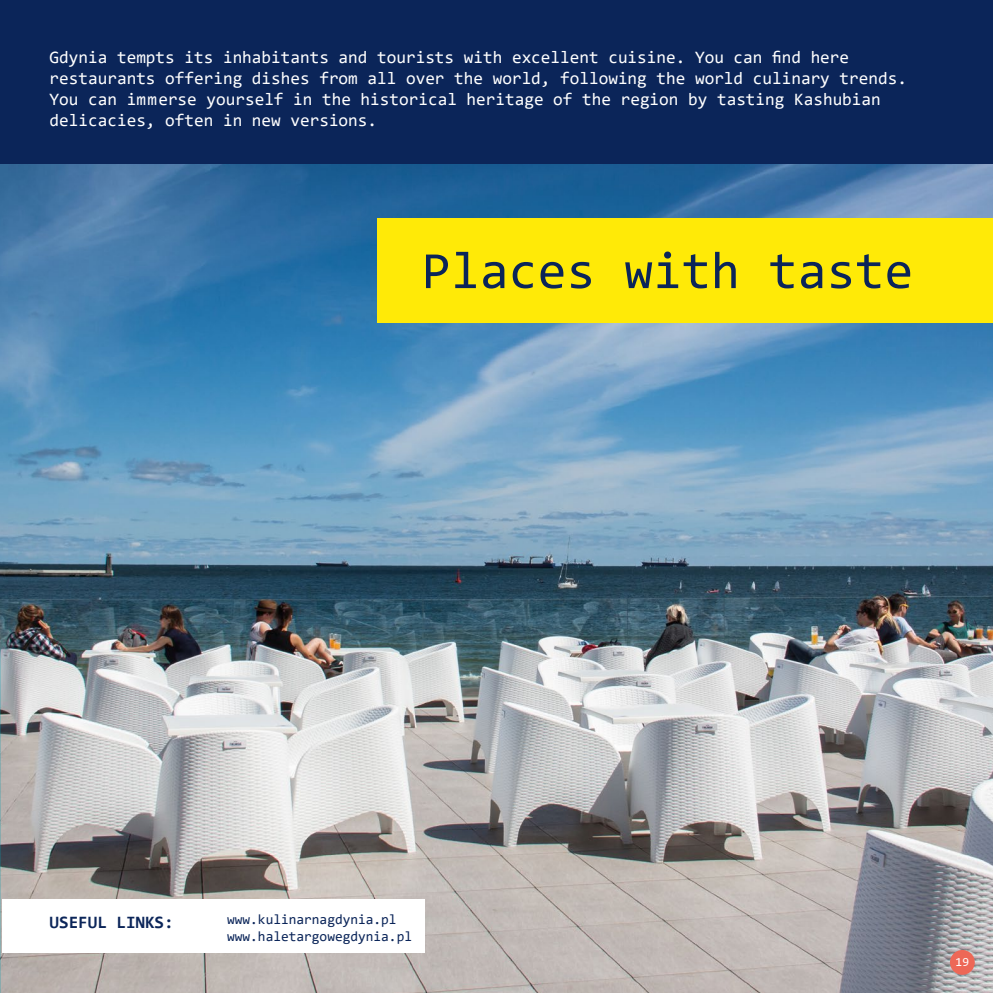
<style>
.page{position:relative;width:993px;height:993px;background:#fff}
.page>*{position:absolute;margin:0;border:0;box-sizing:border-box;transform-origin:0 0}
.t1{font:52.5px "Consolas";color:#0b2559}
.t2{font:17.5px/21px "Consolas";color:#fff}
.t3{font:700 17.5px "Consolas";letter-spacing:-.005em;color:#0b2559}
.t4{font:14px/17.5px "Consolas";color:#0b2559}
.t5{font:12.25px "Consolas";color:#fff}
</style>
<div class="page">
<img style="left:0;top:164px;width:992px;height:828px">
<div style="left:0;top:0;width:992px;height:164px;background:#0b2559"></div>
<div style="left:377px;top:218px;width:615px;height:104px;background:#ffea07"></div>
<div style="left:2px;top:899px;width:422px;height:53px;background:#fff"></div>
<div style="left:949px;top:949px;width:25px;height:25px;background:#ed6857;border-radius:50%"></div>
<p class="t2" style="left:50px;top:46px;width:858px">Gdynia tempts its inhabitants and tourists with excellent cuisine. You can find here restaurants offering dishes from all over the world, following the world culinary trends.<br>You can immerse yourself in the historical heritage of the region by tasting Kashubian delicacies, often in new versions.</p>
<h1 class="t1" style="left:422px;top:235px;width:492px">Places with taste</h1>
<p class="t3" style="left:50px;top:910px;width:126px">USEFUL LINKS:</p>
<p class="t4" style="left:227px;top:909px;width:186px">www.kulinarnagdynia.pl www.haletargowegdynia.pl</p>
<p class="t5" style="left:955px;top:952px;width:15px">20</p>
<p class="t5" style="left:955px;top:953px;width:15px">19</p>
</div>
